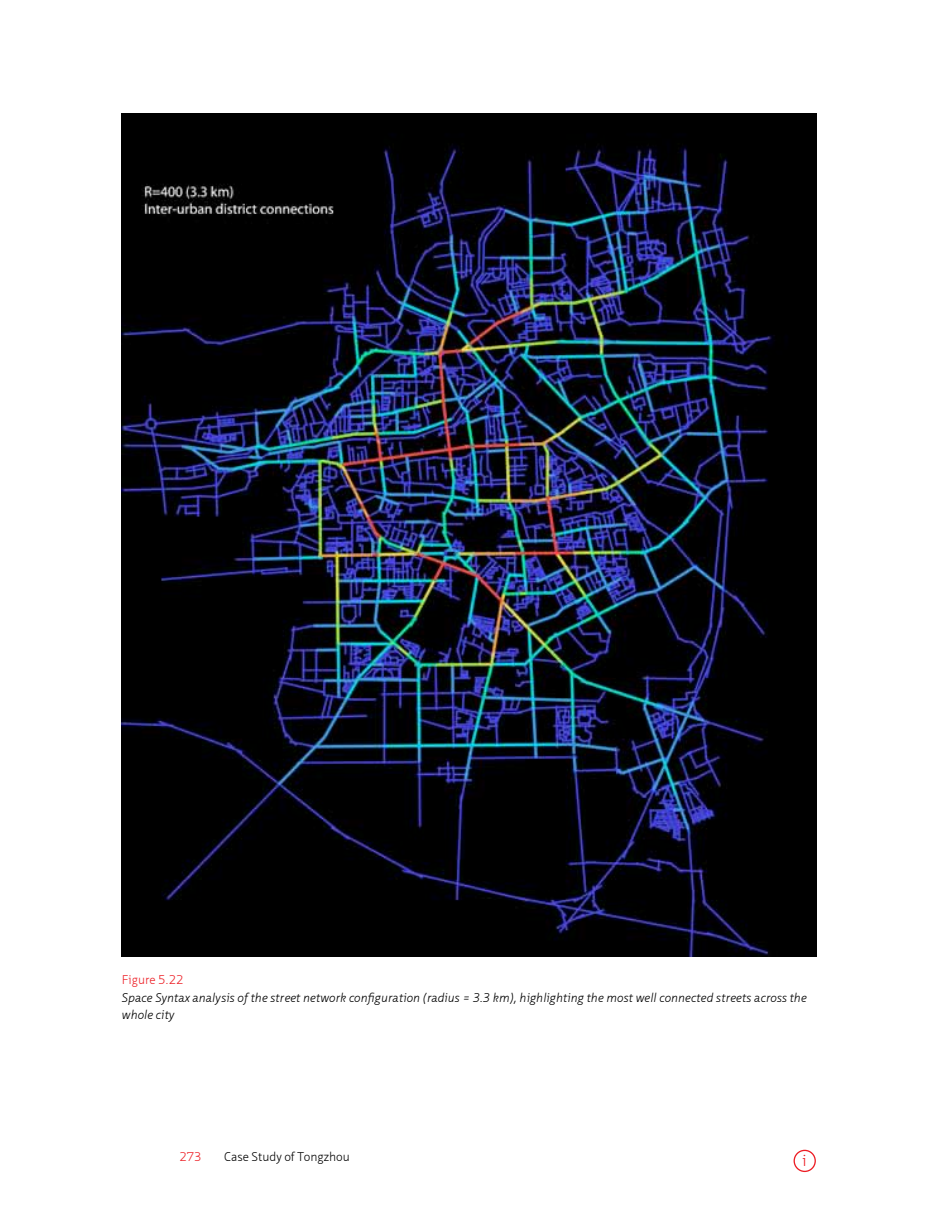
<style>
.page{position:relative;width:938px;height:1221px;background:#fff}
.page>*{position:absolute;margin:0;border:0;box-sizing:border-box;transform-origin:0 0}
.t1{font:300 15.75px "Neue Sans";color:#ed1d24}
.t2{font:italic 300 12.25px/17.2px "Neue Sans";color:#000}
.t3{font:300 12.25px "Neue Sans";color:#000}
.t4{font:300 12.25px "Neue Sans";color:#ed1d24}
</style>
<div class="page">
<img style="left:122px;top:114px;width:694px;height:842px">
<div style="left:793px;top:1149px;width:22px;height:22px;border:1px solid #ed1d24;border-radius:50%"></div>
<p class="t4" style="left:122px;top:973px;width:63px">Figure 5.22</p>
<p class="t2" style="left:122px;top:988px;width:686px">Space Syntax analysis of the street network configuration (radius = 3.3 km), highlighting the most well connected streets across the whole city</p>
<p class="t4" style="left:179px;top:1149px;width:24px">273</p>
<p class="t3" style="left:224px;top:1149px;width:127px">Case Study of Tongzhou</p>
<p class="t1" style="left:802px;top:1151px;width:6px">i</p>
</div>
